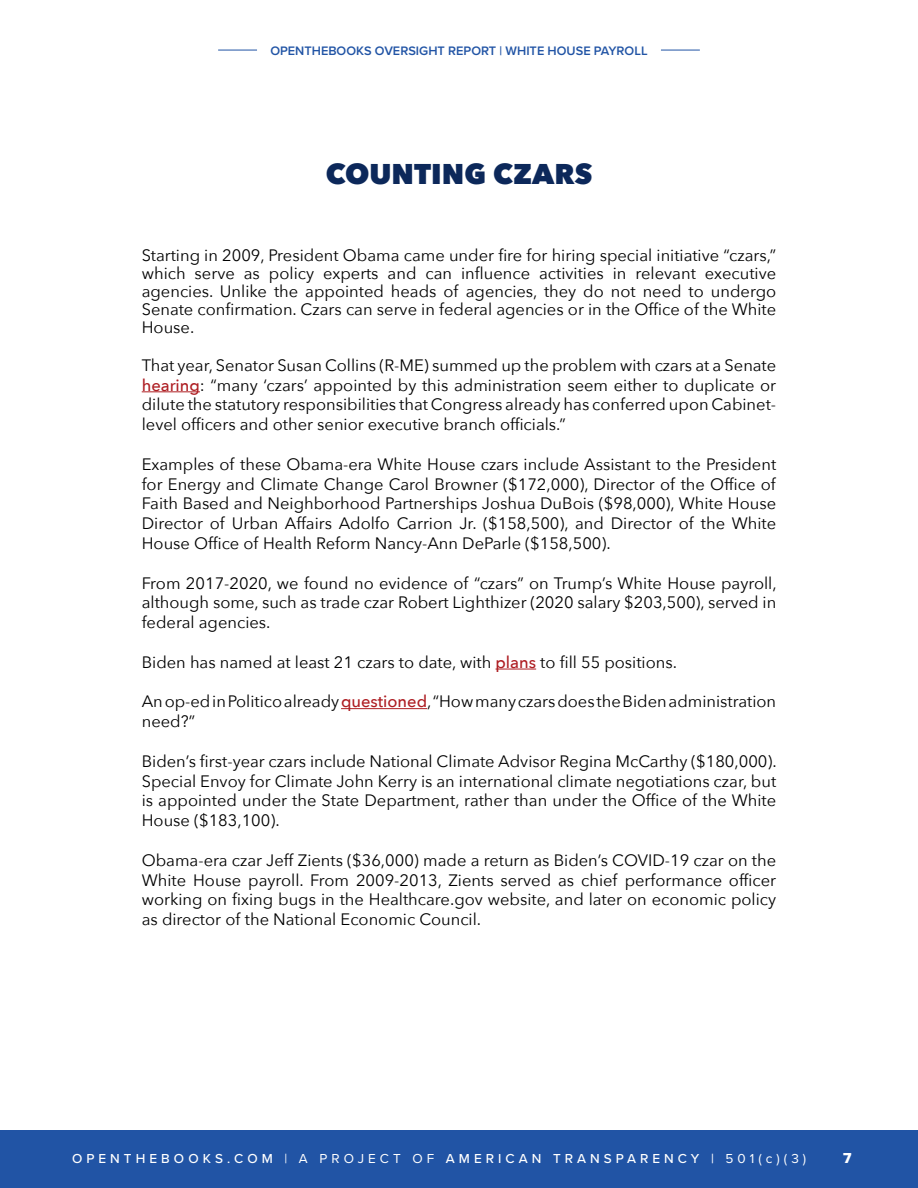
<style>
.page{position:relative;width:918px;height:1188px;background:#fff}
.page>*{position:absolute;margin:0;border:0;box-sizing:border-box;transform-origin:0 0}
.t1{font:800 28.5px "Avenir Next";color:#0c285a}
.t2{font:16.5px/19.8px "Avenir Next";color:#000;text-align:justify}
.t3{font:15px "Proxima Nova Extrabld";color:#fff}
.t4{font:500 13.5px "Proxima Nova";letter-spacing:.3em;color:#fff}
.t5{font:600 12.75px "Proxima Nova";color:#2154a5}
.s1{font-weight:500;color:#ae1e23}
.s2{font-weight:400}
</style>
<div class="page">
<div style="left:0;top:1130px;width:918px;height:58px;background:#2154a5"></div>
<hr style="left:661px;top:50px;width:39px;height:1px;background:#2154a5">
<hr style="left:218px;top:50px;width:39px;height:1px;background:#2154a5">
<hr style="left:142px;top:391px;width:58px;height:1px;background:#ae1e23">
<hr style="left:496px;top:669px;width:40px;height:1px;background:#ae1e23">
<hr style="left:341px;top:708px;width:86px;height:1px;background:#ae1e23">
<p class="t5" style="left:270px;top:41px;width:379px">OPENTHEBOOKS OVERSIGHT REPORT | WHITE HOUSE PAYROLL</p>
<h1 class="t1" style="left:326px;top:157px;width:268px">COUNTING CZARS</h1>
<p class="t2" style="left:142px;top:246px;width:636px;line-height:18px">Starting in 2009, President Obama came under fire for hiring special initiative “czars,” which serve as policy experts and can influence activities in relevant executive agencies. Unlike the appointed heads of agencies, they do not need to undergo Senate confirmation. Czars can serve in federal agencies or in the Office of the White House.</p>
<p class="t2" style="left:142px;top:354px;width:636px">That year, Senator Susan Collins (R-ME) summed up the problem with czars at a Senate <span class="s1">hearing</span>: “many ‘czars’ appointed by this administration seem either to duplicate or dilute the statutory responsibilities that Congress already has conferred upon Cabinet&shy;level officers and other senior executive branch officials.”</p>
<p class="t2" style="left:142px;top:453px;width:636px">Examples of these Obama-era White House czars include Assistant to the President for Energy and Climate Change Carol Browner ($172,000), Director of the Office of Faith Based and Neighborhood Partnerships Joshua DuBois ($98,000), White House Director of Urban Affairs Adolfo Carrion Jr. ($158,500), and Director of the White House Office of Health Reform Nancy-Ann DeParle ($158,500).</p>
<p class="t2" style="left:142px;top:572px;width:636px">From 2017-2020, we found no evidence of “czars” on Trump’s White House payroll, although some, such as trade czar Robert Lighthizer (2020 salary $203,500), served in federal agencies.</p>
<p class="t2" style="left:142px;top:651px;width:537px">Biden has named at least 21 czars to date, with <span class="s1">plans</span> to fill 55 positions.</p>
<p class="t2" style="left:142px;top:691px;width:636px">An op-ed in Politico already <span class="s1">questioned</span>, “How many czars does the Biden administration need?”</p>
<p class="t2" style="left:142px;top:750px;width:636px">Biden’s first-year czars include National Climate Advisor Regina McCarthy ($180,000).<br>Special Envoy for Climate John Kerry is an international climate negotiations czar, but is appointed under the State Department, rather than under the Office of the White House ($183,100).</p>
<p class="t2" style="left:142px;top:849px;width:636px">Obama-era czar Jeff Zients ($36,000) made a return as Biden’s COVID-19 czar on the White House payroll. From 2009-2013, Zients served as chief performance officer working on fixing bugs in the Healthcare.gov website, and later on economic policy as director of the National Economic Council.</p>
<p class="t4" style="left:72px;top:1149px;width:736px">OPENTHEBOOKS.COM <span class="s2">| A PROJECT OF</span> AMERICAN TRANSPARENCY | <span class="s2">501(c)(3)</span></p>
<p class="t3" style="left:843px;top:1147px;width:10px">7</p>
</div>
